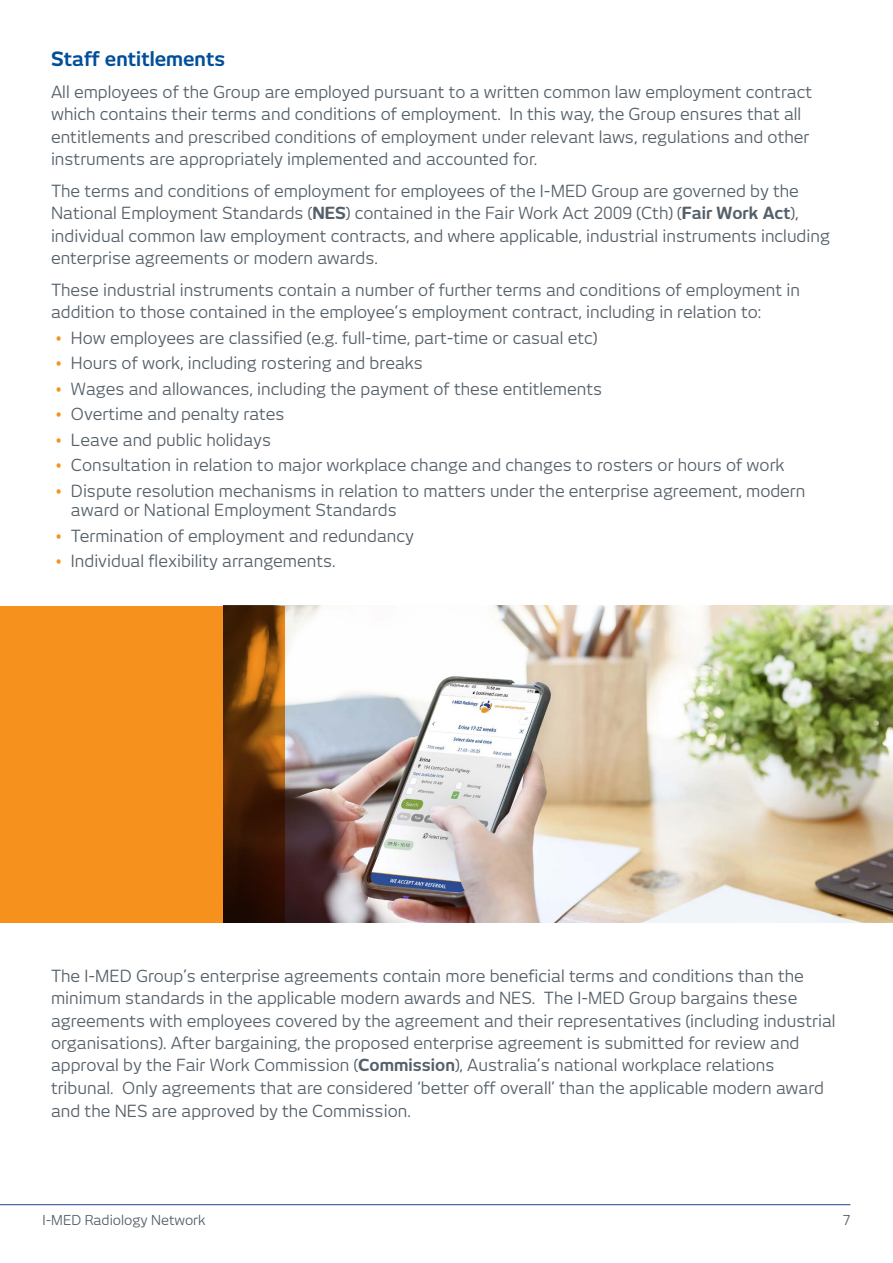
<style>
.page{position:relative;width:893px;height:1263px;background:#fff}
.page>*{position:absolute;margin:0;border:0;box-sizing:border-box;transform-origin:0 0}
.Body_copy{font:700 19.5px "New June";color:#014e99}
.Body_copy-2{font:16.5px/22.5px "New June";color:#556069}
.t1{font:13.5px "New June";color:#556069}
.s1{font-weight:700}
.s2{color:#f6911e}
</style>
<div class="page">
<hr style="left:0;top:1204px;width:850px;height:1px;background:#253f8e">
<img style="left:285px;top:606px;width:608px;height:317px">
<svg style="left:0;top:606px;width:285px;height:317px;background:#d47b19"></svg>
<p class="Body_copy" style="left:51px;top:48px;width:176px">Staff entitlements</p>
<p class="Body_copy-2" style="left:51px;top:80px;width:763px">All employees of the Group are employed pursuant to a written common law employment contract which contains their terms and conditions of employment. In this way, the Group ensures that all entitlements and prescribed conditions of employment under relevant laws, regulations and other instruments are appropriately implemented and accounted for.</p>
<p class="Body_copy-2" style="left:51px;top:179px;width:780px">The terms and conditions of employment for employees of the I-MED Group are governed by the National Employment Standards (<span class="s1">NES</span>) contained in the Fair Work Act 2009 (Cth) (<span class="s1">Fair Work Act</span>), individual common law employment contracts, and where applicable, industrial instruments including enterprise agreements or modern awards.</p>
<p class="Body_copy-2" style="left:51px;top:278px;width:750px">These industrial instruments contain a number of further terms and conditions of employment in addition to those contained in the employee’s employment contract, including in relation to:</p>
<p class="Body_copy-2" style="left:55px;top:326px;width:544px"><span class="s2">•</span> How employees are classified (e.g. full-time, part-time or casual etc)</p>
<p class="Body_copy-2" style="left:55px;top:352px;width:369px"><span class="s2">•</span> Hours of work, including rostering and breaks</p>
<p class="Body_copy-2" style="left:55px;top:377px;width:548px"><span class="s2">•</span> Wages and allowances, including the payment of these entitlements</p>
<p class="Body_copy-2" style="left:55px;top:403px;width:231px"><span class="s2">•</span> Overtime and penalty rates</p>
<p class="Body_copy-2" style="left:55px;top:428px;width:217px"><span class="s2">•</span> Leave and public holidays</p>
<p class="Body_copy-2" style="left:55px;top:454px;width:731px"><span class="s2">•</span> Consultation in relation to major workplace change and changes to rosters or hours of work</p>
<p class="Body_copy-2" style="left:71px;top:481px;width:736px;line-height:19.4px;text-indent:-16px"><span class="s2">•</span> Dispute resolution mechanisms in relation to matters under the enterprise agreement, modern award or National Employment Standards</p>
<p class="Body_copy-2" style="left:55px;top:524px;width:360px"><span class="s2">•</span> Termination of employment and redundancy</p>
<p class="Body_copy-2" style="left:55px;top:550px;width:282px"><span class="s2">•</span> Individual flexibility arrangements.</p>
<p class="Body_copy-2" style="left:51px;top:964px;width:786px">The I-MED Group’s enterprise agreements contain more beneficial terms and conditions than the minimum standards in the applicable modern awards and NES. The I-MED Group bargains these agreements with employees covered by the agreement and their representatives (including industrial organisations). After bargaining, the proposed enterprise agreement is submitted for review and approval by the Fair Work Commission (<span class="s1">Commission</span>), Australia’s national workplace relations tribunal. Only agreements that are considered ‘better off overall’ than the applicable modern award and the NES are approved by the Commission.</p>
<p class="t1" style="left:43px;top:1212px;width:165px">I-MED Radiology Network</p>
<p class="t1" style="left:842px;top:1212px;width:9px">7</p>
</div>
